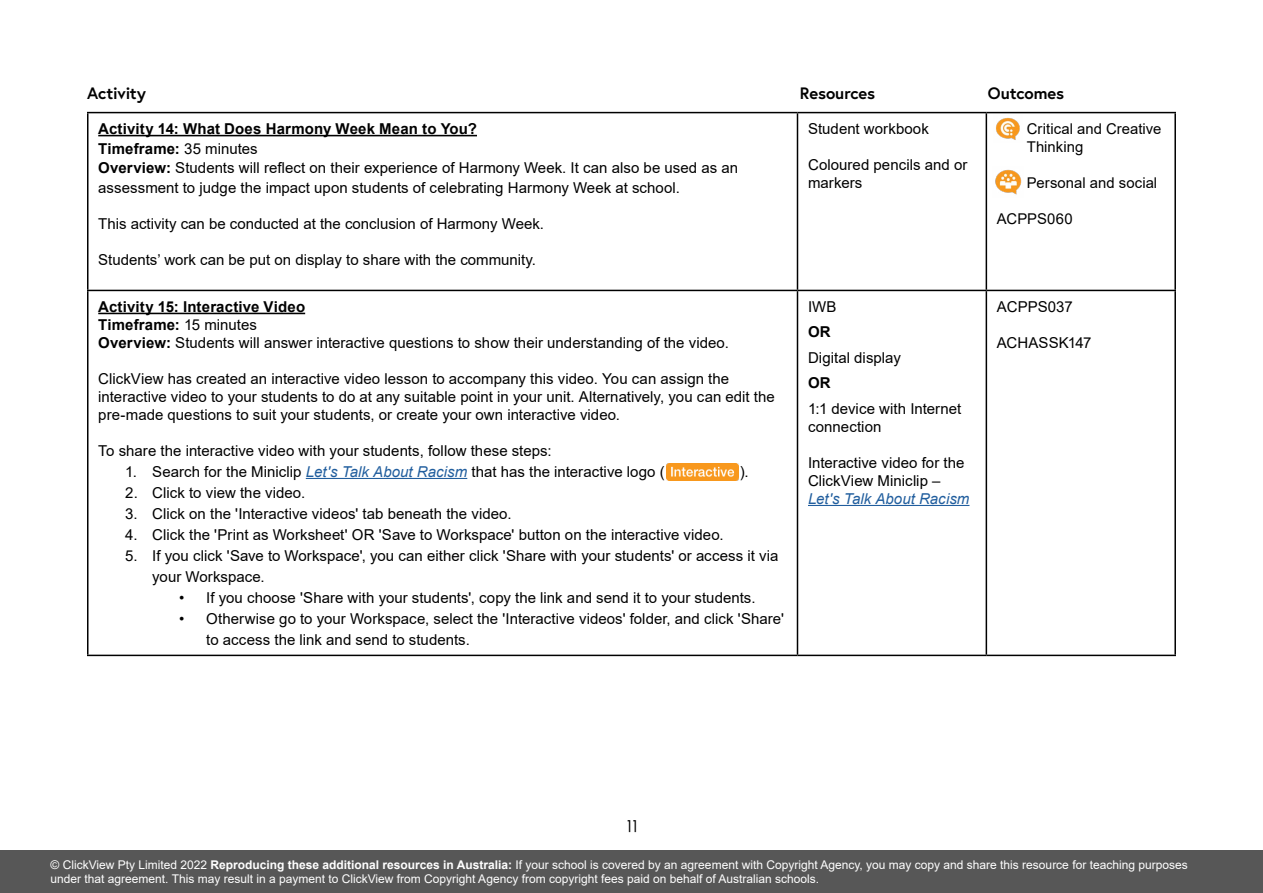
<style>
.page{position:relative;width:1263px;height:893px;background:#fff}
.page>*{position:absolute;margin:0;border:0;box-sizing:border-box;transform-origin:0 0}
.t1{font:18px "Louis George Cafe";color:#000}
.t2{font:700 16.5px "Europa";letter-spacing:-.01em;color:#000}
.t3{font:15px/18px "Arial";color:#000}
.t4{font:italic 15px "Arial";letter-spacing:.005em;color:#215e9e}
.t5{font:700 15px "Arial";color:#000}
.t6{font:14.85px/18px "Arial";letter-spacing:.005em;color:#000}
.t7{font:12px/14.4px "Arial";color:#fff}
.s1{font-weight:700}
.s2{font-style:italic;color:#215e9e}
</style>
<div class="page">
<div style="left:0;top:850px;width:1263px;height:43px;background:#575757"></div>
<hr style="left:87px;top:112px;width:710px;height:1px;background:#000">
<hr style="left:87px;top:113px;width:1px;height:177px;background:#000">
<hr style="left:797px;top:112px;width:189px;height:1px;background:#000">
<hr style="left:797px;top:113px;width:1px;height:177px;background:#000">
<hr style="left:986px;top:112px;width:190px;height:1px;background:#000">
<hr style="left:985px;top:113px;width:2px;height:177px;background:#000">
<hr style="left:1174px;top:113px;width:2px;height:177px;background:#000">
<hr style="left:87px;top:290px;width:710px;height:1px;background:#000">
<hr style="left:87px;top:291px;width:1px;height:364px;background:#000">
<hr style="left:797px;top:290px;width:189px;height:1px;background:#000">
<hr style="left:797px;top:291px;width:1px;height:364px;background:#000">
<hr style="left:986px;top:290px;width:190px;height:1px;background:#000">
<hr style="left:985px;top:291px;width:2px;height:364px;background:#000">
<hr style="left:1174px;top:291px;width:2px;height:364px;background:#000">
<hr style="left:87px;top:655px;width:710px;height:1px;background:#000">
<hr style="left:797px;top:655px;width:189px;height:1px;background:#000">
<hr style="left:986px;top:655px;width:190px;height:1px;background:#000">
<hr style="left:98px;top:135px;width:379px;height:1px;background:#000">
<hr style="left:98px;top:313px;width:207px;height:1px;background:#000">
<hr style="left:306px;top:478px;width:161px;height:1px;background:#215e9e">
<hr style="left:808px;top:505px;width:161px;height:1px;background:#215e9e">
<img style="left:666px;top:464px;width:72px;height:17px">
<img style="left:996px;top:117px;width:24px;height:23px">
<img style="left:995px;top:169px;width:27px;height:26px">
<p class="t2" style="left:87px;top:83px;width:61px">Activity</p>
<p class="t2" style="left:800px;top:83px;width:77px">Resources</p>
<p class="t2" style="left:988px;top:83px;width:78px">Outcomes</p>
<p class="t3" style="left:98px;top:119px;width:641px;line-height:19.5px"><span class="s1">Activity 14: What Does Harmony Week Mean to You?<br>Timeframe:</span> 35 minutes<br><span class="s1">Overview:</span> Students will reflect on their experience of Harmony Week. It can also be used as an assessment to judge the impact upon students of celebrating Harmony Week at school.</p>
<p class="t3" style="left:98px;top:214px;width:447px">This activity can be conducted at the conclusion of Harmony Week.</p>
<p class="t3" style="left:98px;top:250px;width:439px">Students’ work can be put on display to share with the community.</p>
<p class="t3" style="left:98px;top:297px;width:632px"><span class="s1">Activity 15: Interactive Video<br>Timeframe:</span> 15 minutes<br><span class="s1">Overview:</span> Students will answer interactive questions to show their understanding of the video.</p>
<p class="t3" style="left:98px;top:369px;width:678px">ClickView has created an interactive video lesson to accompany this video. You can assign the interactive video to your students to do at any suitable point in your unit. Alternatively, you can edit the pre-made questions to suit your students, or create your own interactive video.</p>
<p class="t3" style="left:98px;top:441px;width:455px">To share the interactive video with your students, follow these steps:</p>
<p class="t3" style="left:125px;top:462px;width:541px">1. Search for the Miniclip <span class="s2">Let's Talk About Racism</span> that has the interactive logo (</p>
<p class="t3" style="left:740px;top:462px;width:10px">).</p>
<p class="t3" style="left:125px;top:483px;width:182px">2. Click to view the video.</p>
<p class="t3" style="left:125px;top:504px;width:388px">3. Click on the 'Interactive videos' tab beneath the video.</p>
<p class="t3" style="left:125px;top:525px;width:600px">4. Click the 'Print as Worksheet' OR 'Save to Workspace' button on the interactive video.</p>
<p class="t3" style="left:152px;top:545px;width:628px;line-height:21px;text-indent:-27px">5. If you click 'Save to Workspace', you can either click 'Share with your students' or access it via your Workspace.</p>
<p class="t3" style="left:179px;top:588px;width:578px">• If you choose 'Share with your students', copy the link and send it to your students.</p>
<p class="t3" style="left:206px;top:608px;width:579px;line-height:21px;text-indent:-27px">• Otherwise go to your Workspace, select the 'Interactive videos' folder, and click 'Share' to access the link and send to students.</p>
<p class="t3" style="left:808px;top:120px;width:122px">Student workbook</p>
<p class="t3" style="left:808px;top:156px;width:161px">Coloured pencils and or markers</p>
<p class="t3" style="left:808px;top:297px;width:30px">IWB</p>
<p class="t5" style="left:808px;top:321px;width:24px">OR</p>
<p class="t3" style="left:808px;top:348px;width:94px">Digital display</p>
<p class="t5" style="left:808px;top:372px;width:24px">OR</p>
<p class="t3" style="left:808px;top:399px;width:155px">1:1 device with Internet connection</p>
<p class="t3" style="left:808px;top:453px;width:158px">Interactive video for the<br>ClickView Miniclip –</p>
<p class="t4" style="left:808px;top:489px;width:163px">Let's Talk About Racism</p>
<p class="t6" style="left:1027px;top:120px;width:136px">Critical and Creative<br>Thinking</p>
<p class="t6" style="left:1027px;top:174px;width:132px">Personal and social</p>
<p class="t6" style="left:997px;top:210px;width:77px">ACPPS060</p>
<p class="t3" style="left:997px;top:297px;width:77px">ACPPS037</p>
<p class="t3" style="left:997px;top:333px;width:96px">ACHASSK147</p>
<p class="t1" style="left:626px;top:815px;width:13px">11</p>
<p class="t7" style="left:51px;top:857px;width:1139px">© ClickView Pty Limited 2022 <span class="s1">Reproducing these additional resources in Australia:</span> If your school is covered by an agreement with Copyright Agency, you may copy and share this resource for teaching purposes under that agreement. This may result in a payment to ClickView from Copyright Agency from copyright fees paid on behalf of Australian schools.</p>
</div>
